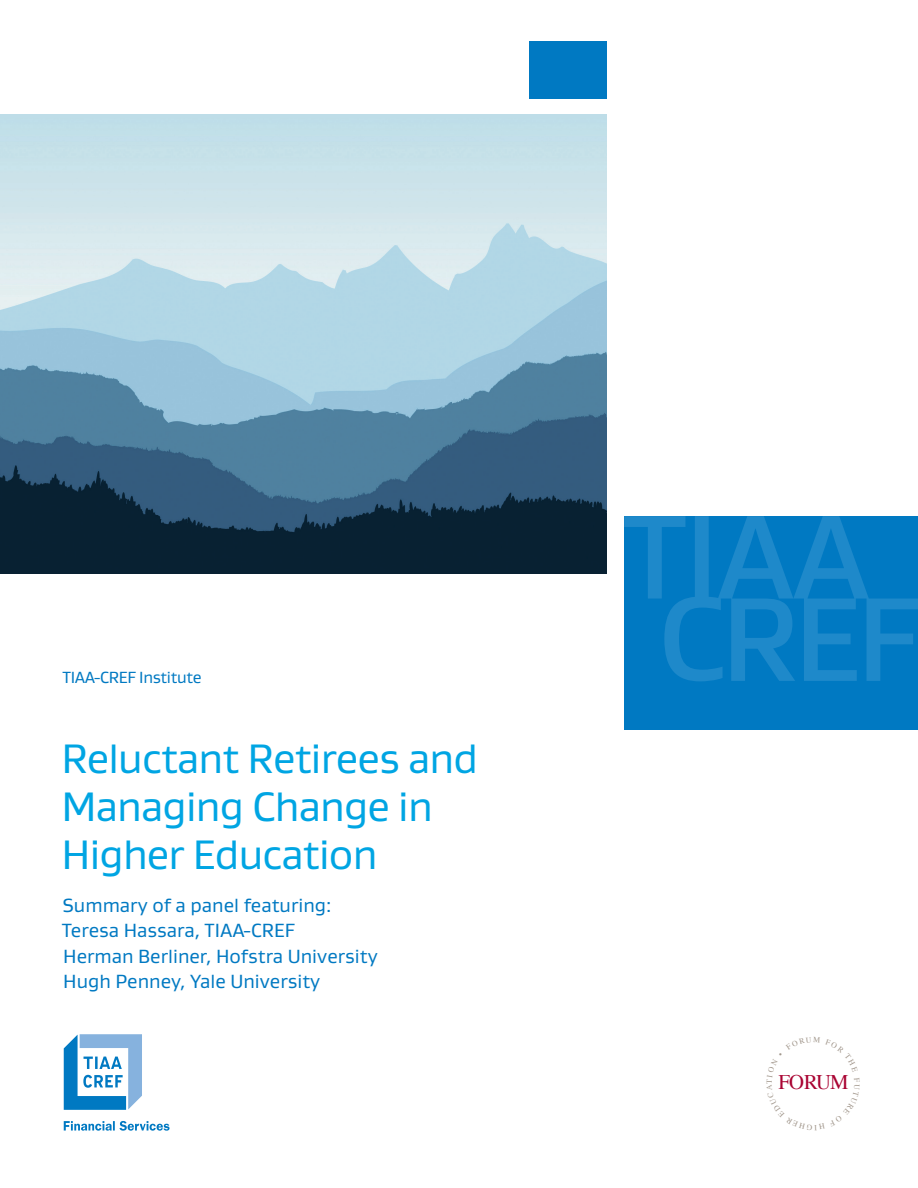
<style>
.page{position:relative;width:918px;height:1188px;background:#fff}
.page>*{position:absolute;margin:0;border:0;box-sizing:border-box;transform-origin:0 0}
.Document_Title{font:42px/48px "Gustan";letter-spacing:-.02em;color:#00a5e3}
.t1{font:20.7px "Times";letter-spacing:-.04em;color:#a90332}
.Author{font:19.5px/25.5px "Gustan";color:#0079c2}
.Document_Title-2{font:16.5px "Gustan";letter-spacing:-.02em;color:#0079c2}
</style>
<div class="page">
<div style="left:529px;top:41px;width:78px;height:57px;background:#0079c2"></div>
<div style="left:624px;top:516px;width:294px;height:213px;background:#0079c2"></div>
<svg style="left:624px;top:516px;width:294px;height:165px"></svg>
<svg style="left:63px;top:1034px;width:79px;height:76px"></svg>
<svg style="left:64px;top:1121px;width:106px;height:10px"></svg>
<img style="left:0;top:115px;width:607px;height:458px">
<p class="Document_Title-2" style="left:62px;top:667px;width:141px">TIAA-CREF Institute</p>
<p class="Document_Title" style="left:61px;top:734px;width:418px">Reluctant Retirees and<br>Managing Change in<br>Higher Education</p>
<p class="Author" style="left:62px;top:892px;width:317px">Summary of a panel featuring:<br>Teresa Hassara, TIAA-CREF<br>Herman Berliner, Hofstra University<br>Hugh Penney, Yale University</p>
<p class="t1" style="left:778px;top:1063px;width:72px">FORUM</p>
</div>
